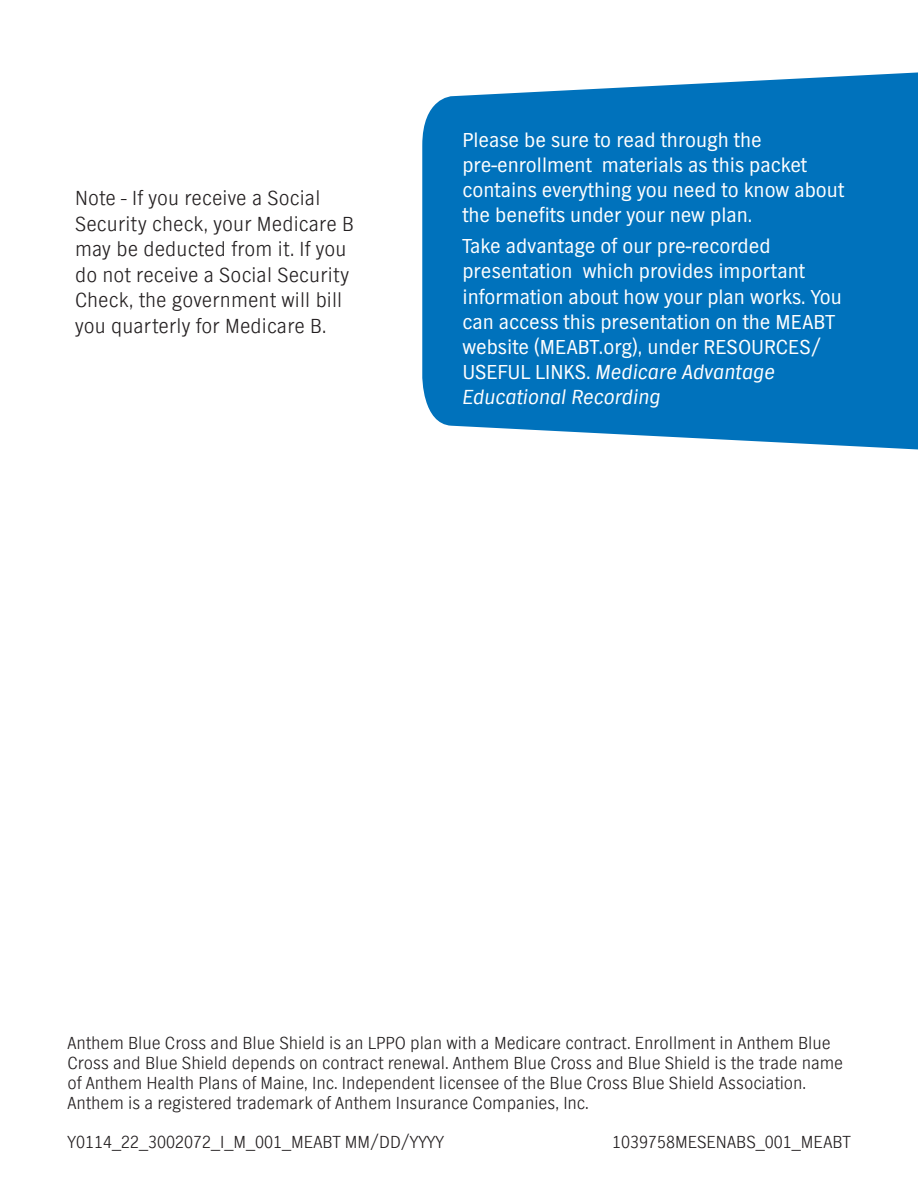
<style>
.page{position:relative;width:918px;height:1188px;background:#fff}
.page>*{position:absolute;margin:0;border:0;box-sizing:border-box;transform-origin:0 0}
.t1{font:21px/25.2px "TV Nord EF";color:#fff}
.t2{font:300 21px/25.5px "TV Nord EF";letter-spacing:.01em;color:#231f20}
.t3{font:300 18px/19.8px "TV Nord EF";color:#231f20}
.s1{font-style:italic}
</style>
<div class="page">
<svg style="left:422px;top:72px;width:496px;height:378px;background:#127cc0"></svg>
<p class="t2" style="left:75px;top:186px;width:280px">Note - If you receive a Social<br>Security check, your Medicare B may be deducted from it. If you do not receive a Social Security<br>Check, the government will bill you quarterly for Medicare B.</p>
<p class="t1" style="left:462px;top:128px;width:383px">Please be sure to read through the pre-enrollment materials as this packet contains everything you need to know about the benefits under your new plan.</p>
<p class="t1" style="left:462px;top:234px;width:381px">Take advantage of our pre-recorded presentation which provides important information about how your plan works. You can access this presentation on the MEABT website (MEABT.org), under RESOURCES/ USEFUL LINKS. <span class="s1">Medicare Advantage Educational Recording</span></p>
<p class="t3" style="left:68px;top:1034px;width:777px">Anthem Blue Cross and Blue Shield is an LPPO plan with a Medicare contract. Enrollment in Anthem Blue Cross and Blue Shield depends on contract renewal. Anthem Blue Cross and Blue Shield is the trade name of Anthem Health Plans of Maine, Inc. Independent licensee of the Blue Cross Blue Shield Association.<br>Anthem is a registered trademark of Anthem Insurance Companies, Inc.</p>
<p class="t3" style="left:68px;top:1132px;width:378px">Y0114_22_3002072_I_M_001_MEABT MM/DD/YYYY</p>
<p class="t3" style="left:612px;top:1132px;width:240px">1039758MESENABS_001_MEABT</p>
</div>
